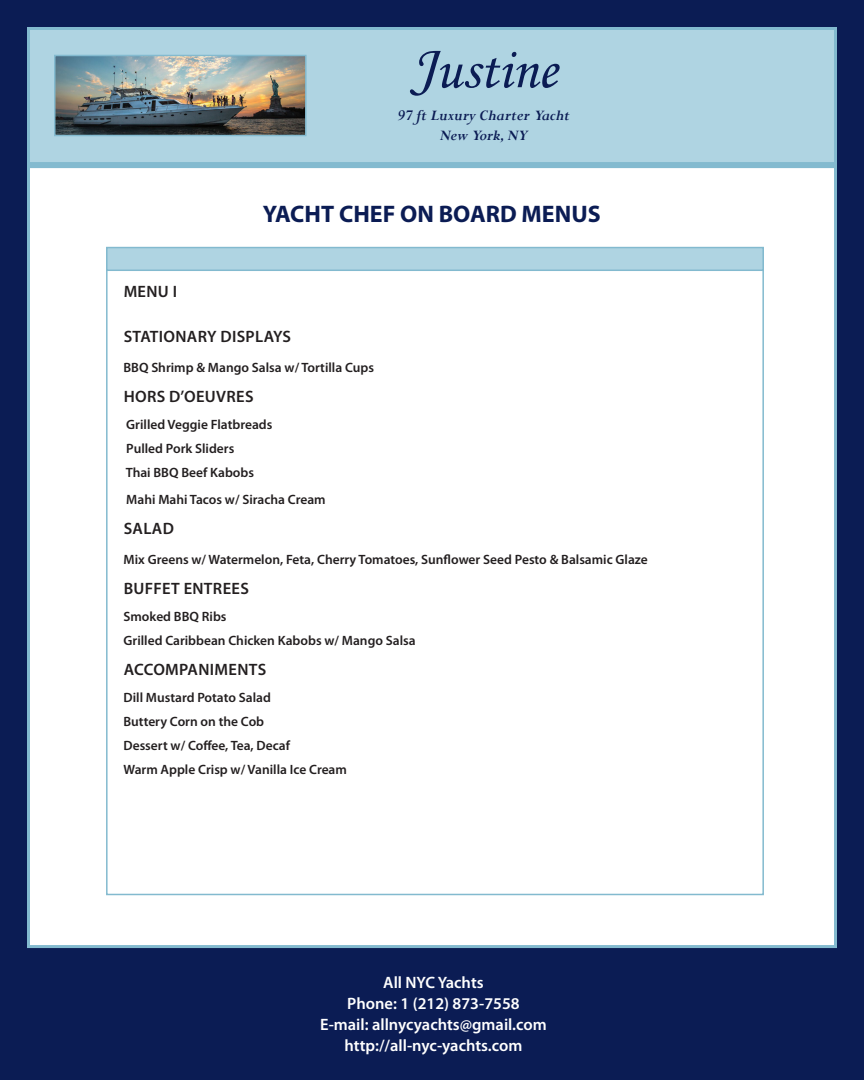
<style>
.page{position:relative;width:864px;height:1080px;background:#0b1c54}
.page>*{position:absolute;margin:0;border:0;box-sizing:border-box;transform-origin:0 0}
.t1{font:57px "Monotype Corsiva";color:#0b1c54}
.t2{font:700 24px "Myriad Pro";color:#0b1c54}
.t3{font:600 16.5px/21px "Myriad Pro";color:#fff;text-align:center}
.t4{font:600 16.5px "Myriad Pro";letter-spacing:.02em;color:#231f20}
.t5{font:italic 700 16.5px/19.5px "Perpetua";color:#0b1c54;text-align:center}
.t6{font:600 13.5px "Myriad Pro";color:#231f20}
.s1{font-size:63px}
</style>
<div class="page">
<div style="left:27px;top:27px;width:810px;height:524px;background:#afd4e2;border:3px solid #83bacf"></div>
<div style="left:27px;top:165px;width:810px;height:783px;background:#fff;border:3px solid #83bacf"></div>
<div style="left:27px;top:162px;width:810px;height:6px;background:#83bacf"></div>
<img style="left:57px;top:58px;width:247px;height:75px">
<div style="left:54px;top:55px;width:253px;height:81px;border:2px solid #83bacf"></div>
<div style="left:106px;top:247px;width:658px;height:648px;background:#fff;border:2px solid #83bacf"></div>
<div style="left:106px;top:247px;width:658px;height:24px;background:#afd4e2;border:2px solid #83bacf"></div>
<h1 class="t1" style="left:410px;top:35px;width:149px"><span class="s1">J</span>ustine</h1>
<p class="t5" style="left:397px;top:106px;width:174px">97 ft Luxury Charter Yacht<br>New York, NY</p>
<p class="t2" style="left:263px;top:198px;width:339px">YACHT CHEF ON BOARD MENUS</p>
<p class="t4" style="left:124px;top:281px;width:55px">MENU I</p>
<p class="t4" style="left:124px;top:326px;width:169px">STATIONARY DISPLAYS</p>
<p class="t6" style="left:124px;top:359px;width:252px">BBQ Shrimp &amp; Mango Salsa w/ Tortilla Cups</p>
<p class="t4" style="left:124px;top:386px;width:131px">HORS D’OEUVRES</p>
<p class="t6" style="left:126px;top:416px;width:148px">Grilled Veggie Flatbreads</p>
<p class="t6" style="left:126px;top:440px;width:110px">Pulled Pork Sliders</p>
<p class="t6" style="left:126px;top:464px;width:130px">Thai BBQ Beef Kabobs</p>
<p class="t6" style="left:126px;top:491px;width:201px">Mahi Mahi Tacos w/ Siracha Cream</p>
<p class="t4" style="left:124px;top:518px;width:52px">SALAD</p>
<p class="t6" style="left:124px;top:551px;width:526px">Mix Greens w/ Watermelon, Feta, Cherry Tomatoes, Sunflower Seed Pesto &amp; Balsamic Glaze</p>
<p class="t4" style="left:124px;top:578px;width:127px">BUFFET ENTREES</p>
<p class="t6" style="left:124px;top:608px;width:105px">Smoked BBQ Ribs</p>
<p class="t6" style="left:124px;top:632px;width:294px">Grilled Caribbean Chicken Kabobs w/ Mango Salsa</p>
<p class="t4" style="left:124px;top:659px;width:144px">ACCOMPANIMENTS</p>
<p class="t6" style="left:124px;top:689px;width:149px">Dill Mustard Potato Salad</p>
<p class="t6" style="left:124px;top:713px;width:142px">Buttery Corn on the Cob</p>
<p class="t6" style="left:124px;top:737px;width:168px">Dessert w/ Coffee, Tea, Decaf</p>
<p class="t6" style="left:124px;top:761px;width:225px">Warm Apple Crisp w/ Vanilla Ice Cream</p>
<p class="t3" style="left:320px;top:972px;width:228px">All NYC Yachts<br>Phone: 1 (212) 873-7558<br>E-mail: allnycyachts@gmail.com http://all-nyc-yachts.com</p>
</div>
